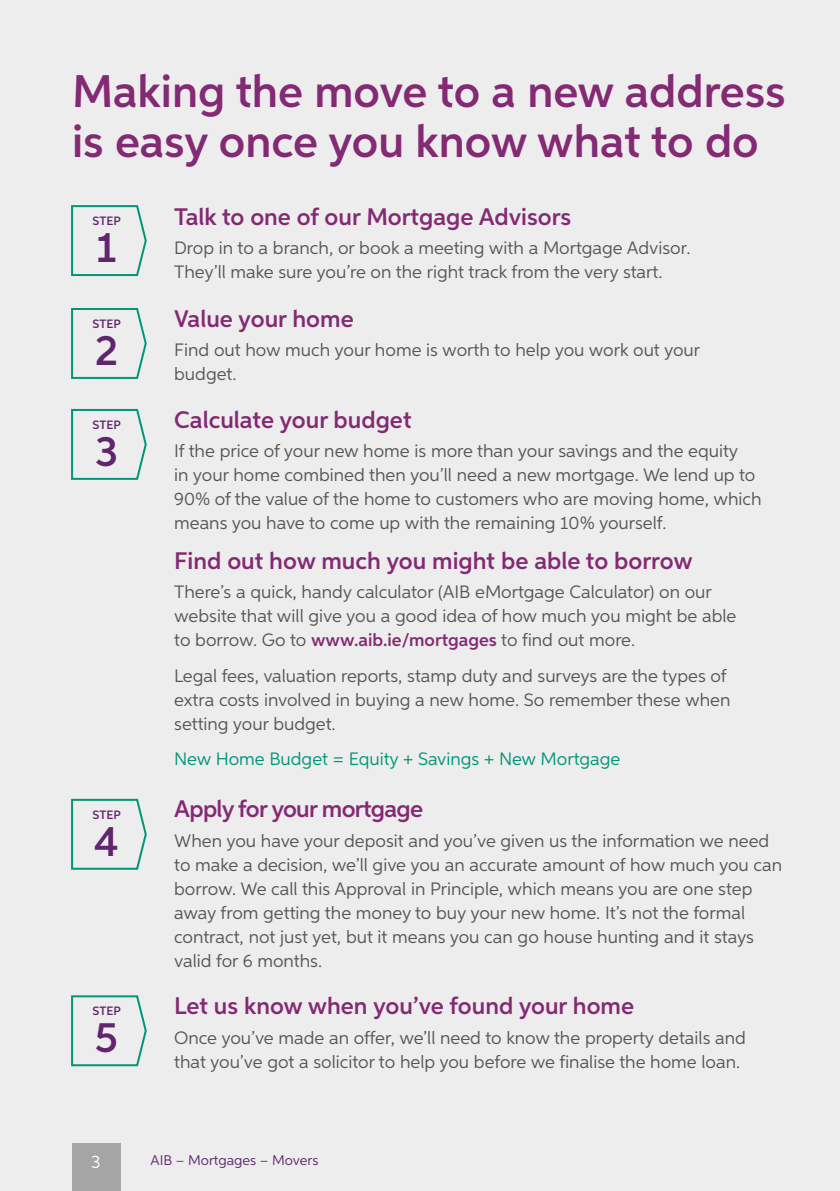
<style>
.page{position:relative;width:840px;height:1191px;background:#fff}
.page>*{position:absolute;margin:0;border:0;box-sizing:border-box;transform-origin:0 0}
.Main_Heading__Core_Purple{font:600 45.8px/50px "Aspira";color:#842973}
.Main_Copy_Heading__Green{font:600 42.6px "Aspira";color:#61256d}
.Main_Copy_Heading__Green-2{font:600 24px "Aspira";color:#842973}
.Main_Copy_Heading__Green-3{font:600 24px "Aspira";letter-spacing:-.03em;color:#842973}
.Body_Copy__80_K{font:18px/24px "Aspira";color:#575756}
.Body_Copy__80_K-2{font:18px "Aspira";color:#009677}
.Body_Copy__80_K-3{font:18px "Aspira";color:#fff}
.Body_Copy__80_K-4{font:14px "Aspira";color:#61256d}
.Main_Copy_Heading__Green-4{font:600 12.2px "Aspira";color:#61256d}
.s1{font-weight:600;color:#842973}
</style>
<div class="page">
<div style="left:0;top:0;width:839px;height:1191px;background:#ededed"></div>
<div style="left:72px;top:1143px;width:48px;height:48px;background:#a5a5a5"></div>
<svg style="left:71px;top:205px;width:76px;height:72px"></svg>
<svg style="left:71px;top:308px;width:76px;height:71px"></svg>
<svg style="left:71px;top:408px;width:76px;height:72px"></svg>
<svg style="left:71px;top:798px;width:76px;height:72px"></svg>
<svg style="left:71px;top:995px;width:76px;height:72px"></svg>
<p class="Main_Heading__Core_Purple" style="left:72px;top:66px;width:714px">Making the move to a new address is easy once you know what to do</p>
<p class="Main_Copy_Heading__Green-4" style="left:92px;top:213px;width:30px">STEP</p>
<p class="Main_Copy_Heading__Green" style="left:96px;top:221px;width:22px">1</p>
<p class="Main_Copy_Heading__Green-4" style="left:92px;top:316px;width:30px">STEP</p>
<p class="Main_Copy_Heading__Green" style="left:95px;top:324px;width:24px">2</p>
<p class="Main_Copy_Heading__Green-4" style="left:92px;top:417px;width:30px">STEP</p>
<p class="Main_Copy_Heading__Green" style="left:95px;top:425px;width:24px">3</p>
<p class="Main_Copy_Heading__Green-4" style="left:92px;top:807px;width:30px">STEP</p>
<p class="Main_Copy_Heading__Green" style="left:94px;top:815px;width:26px">4</p>
<p class="Main_Copy_Heading__Green-4" style="left:92px;top:1003px;width:30px">STEP</p>
<p class="Main_Copy_Heading__Green" style="left:95px;top:1011px;width:25px">5</p>
<p class="Main_Copy_Heading__Green-2" style="left:174px;top:202px;width:398px">Talk to one of our Mortgage Advisors</p>
<p class="Body_Copy__80_K" style="left:174px;top:236px;width:517px">Drop in to a branch, or book a meeting with a Mortgage Advisor.<br>They’ll make sure you’re on the right track from the very start.</p>
<p class="Main_Copy_Heading__Green-2" style="left:174px;top:304px;width:181px">Value your home</p>
<p class="Body_Copy__80_K" style="left:174px;top:338px;width:527px">Find out how much your home is worth to help you work out your budget.</p>
<p class="Main_Copy_Heading__Green-2" style="left:174px;top:405px;width:239px">Calculate your budget</p>
<p class="Body_Copy__80_K" style="left:174px;top:439px;width:588px">If the price of your new home is more than your savings and the equity<br>in your home combined then you’ll need a new mortgage. We lend up to 90% of the value of the home to customers who are moving home, which means you have to come up with the remaining 10% yourself.</p>
<p class="Main_Copy_Heading__Green-2" style="left:174px;top:546px;width:520px">Find out how much you might be able to borrow</p>
<p class="Body_Copy__80_K" style="left:174px;top:580px;width:563px">There’s a quick, handy calculator (AIB eMortgage Calculator) on our website that will give you a good idea of how much you might be able to borrow. Go to <span class="s1">www.aib.ie/mortgages</span> to find out more.</p>
<p class="Body_Copy__80_K" style="left:174px;top:663px;width:557px">Legal fees, valuation reports, stamp duty and surveys are the types of extra costs involved in buying a new home. So remember these when setting your budget.</p>
<p class="Body_Copy__80_K-2" style="left:174px;top:748px;width:447px">New Home Budget = Equity + Savings + New Mortgage</p>
<p class="Main_Copy_Heading__Green-3" style="left:174px;top:794px;width:250px">Apply for your mortgage</p>
<p class="Body_Copy__80_K" style="left:174px;top:828px;width:609px">When you have your deposit and you’ve given us the information we need to make a decision, we’ll give you an accurate amount of how much you can borrow. We call this Approval in Principle, which means you are one step away from getting the money to buy your new home. It’s not the formal contract, not just yet, but it means you can go house hunting and it stays valid for 6 months.</p>
<p class="Main_Copy_Heading__Green-2" style="left:174px;top:991px;width:461px">Let us know when you’ve found your home</p>
<p class="Body_Copy__80_K" style="left:174px;top:1025px;width:573px">Once you’ve made an offer, we’ll need to know the property details and that you’ve got a solicitor to help you before we finalise the home loan.</p>
<p class="Body_Copy__80_K-3" style="left:91px;top:1151px;width:11px">3</p>
<p class="Body_Copy__80_K-4" style="left:150px;top:1151px;width:169px">AIB – Mortgages – Movers</p>
</div>
